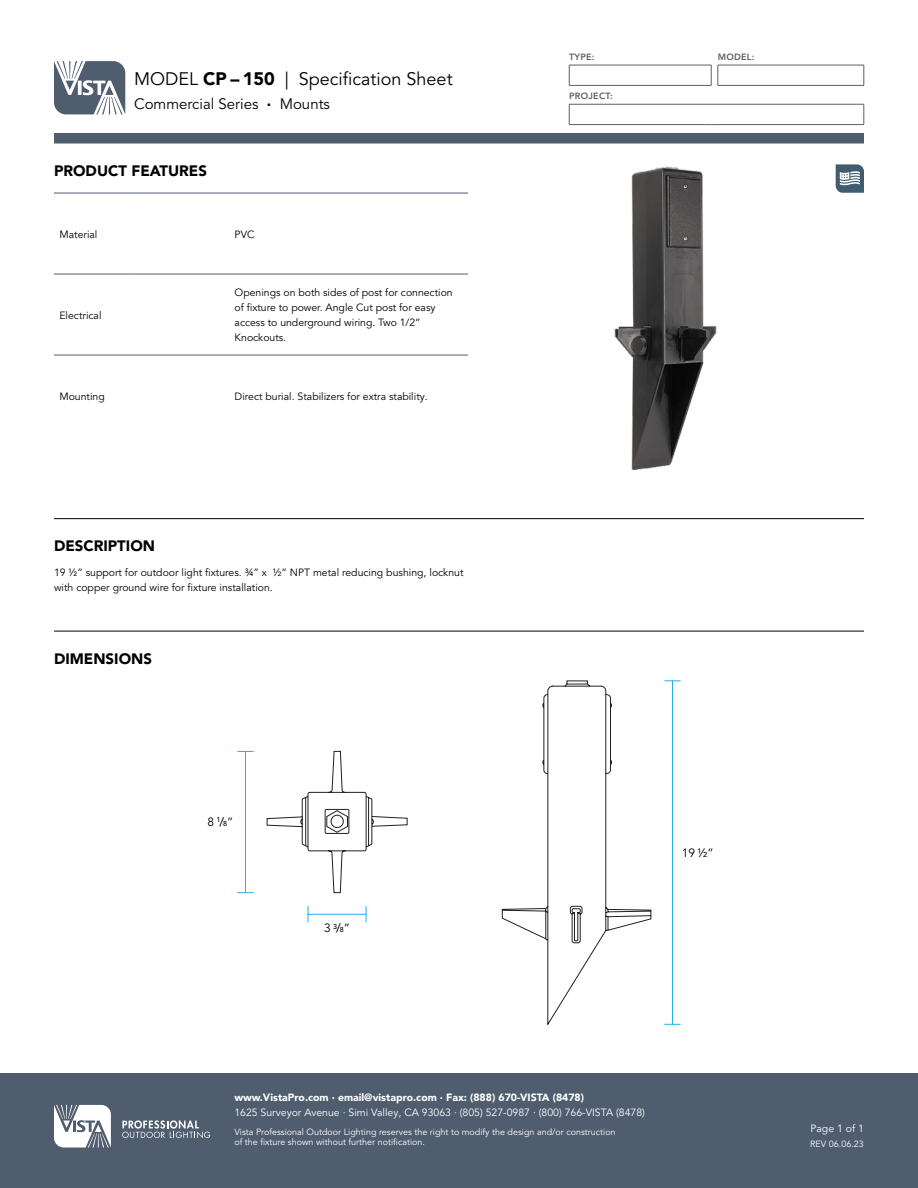
<style>
.page{position:relative;width:918px;height:1188px;background:#fff}
.page>*{position:absolute;margin:0;border:0;box-sizing:border-box;transform-origin:0 0}
.t1{font:18px "Avenir LT Pro";color:#000}
.t2{font:900 15px "Avenir LT Pro";color:#000}
.t3{font:15px "Avenir LT Pro";color:#000}
.t4{font:12px "Avenir LT Pro";color:#000}
.t5{font:10.5px/15px "Avenir LT Pro";color:#000}
.t6{font:10.5px "Avenir LT Pro";color:#fff}
.t7{font:900 10.5px "Avenir LT Pro";color:#fff}
.t8{font:9px/10.8px "Avenir LT Pro";color:#fff}
.t9{font:800 9px "Avenir LT Pro";letter-spacing:.025em;color:#5f5f5f}
.s1{font-weight:900}
.s2{font-weight:500}
.s3{font-weight:500;font-size:7.2px}
</style>
<div class="page">
<img style="left:614px;top:164px;width:222px;height:306px">
<hr style="left:245px;top:751px;width:1px;height:142px;background:#25b0e6">
<svg style="left:237px;top:751px;width:17px;height:1px"></svg>
<svg style="left:237px;top:892px;width:17px;height:1px"></svg>
<hr style="left:672px;top:681px;width:1px;height:343px;background:#25b0e6">
<svg style="left:664px;top:681px;width:17px;height:1px"></svg>
<svg style="left:664px;top:1024px;width:17px;height:1px"></svg>
<svg style="left:267px;top:681px;width:384px;height:344px"></svg>
<div style="left:0;top:1074px;width:918px;height:114px;background:#4f5d6f"></div>
<svg style="left:54px;top:1105px;width:57px;height:43px"></svg>
<svg style="left:122px;top:1120px;width:88px;height:18px"></svg>
<svg style="left:54px;top:61px;width:71px;height:53px"></svg>
<div style="left:54px;top:133px;width:810px;height:10px;background:#4f5d6f"></div>
<svg style="left:864px;top:104px;width:1px;height:20px"></svg>
<hr style="left:569px;top:65px;width:142px;height:1px;background:#5f6060">
<svg style="left:569px;top:65px;width:1px;height:20px"></svg>
<svg style="left:711px;top:65px;width:1px;height:20px"></svg>
<hr style="left:569px;top:85px;width:142px;height:1px;background:#5f6060">
<hr style="left:718px;top:85px;width:146px;height:1px;background:#5f6060">
<hr style="left:718px;top:65px;width:146px;height:1px;background:#5f5f5f">
<svg style="left:718px;top:65px;width:1px;height:20px"></svg>
<svg style="left:864px;top:65px;width:1px;height:20px"></svg>
<hr style="left:569px;top:104px;width:142px;height:1px;background:#5f5f5f">
<svg style="left:569px;top:104px;width:1px;height:20px"></svg>
<hr style="left:718px;top:104px;width:146px;height:1px;background:#5f5f5f">
<hr style="left:569px;top:124px;width:142px;height:1px;background:#5f5f5f">
<hr style="left:718px;top:124px;width:146px;height:1px;background:#5f5f5f">
<svg style="left:836px;top:164px;width:28px;height:29px"></svg>
<hr style="left:54px;top:193px;width:79px;height:1px;background:#4f5d6f">
<hr style="left:133px;top:193px;width:335px;height:1px;background:#4f5d6f">
<hr style="left:54px;top:274px;width:79px;height:1px;background:#4f5d6f">
<hr style="left:133px;top:274px;width:335px;height:1px;background:#4f5d6f">
<hr style="left:54px;top:355px;width:79px;height:1px;background:#4f5d6f">
<hr style="left:133px;top:355px;width:335px;height:1px;background:#4f5d6f">
<hr style="left:54px;top:631px;width:810px;height:1px;background:#000">
<hr style="left:54px;top:518px;width:810px;height:1px;background:#000">
<h1 class="t1" style="left:134px;top:68px;width:320px">MODEL <span class="s1">CP – 150</span> | Specification Sheet</h1>
<h2 class="t3" style="left:134px;top:95px;width:197px">Commercial Series <span class="s1">·</span> Mounts</h2>
<h2 class="t2" style="left:54px;top:162px;width:155px">PRODUCT FEATURES</h2>
<p class="t5" style="left:59px;top:227px;width:40px">Material</p>
<p class="t5" style="left:235px;top:227px;width:21px">PVC</p>
<p class="t5" style="left:59px;top:308px;width:44px">Electrical</p>
<p class="t5" style="left:235px;top:285px;width:220px">Openings on both sides of post for connection of fixture to power. Angle Cut post for easy access to underground wiring. Two 1/2” Knockouts.</p>
<p class="t5" style="left:59px;top:389px;width:47px">Mounting</p>
<p class="t5" style="left:235px;top:389px;width:195px">Direct burial. Stabilizers for extra stability.</p>
<h2 class="t2" style="left:54px;top:537px;width:103px">DESCRIPTION</h2>
<p class="t5" style="left:54px;top:565px;width:411px">19 ½” support for outdoor light fixtures. ¾” x ½” NPT metal reducing bushing, locknut with copper ground wire for fixture installation.</p>
<h2 class="t2" style="left:54px;top:649px;width:100px">DIMENSIONS</h2>
<p class="t4" style="left:208px;top:815px;width:27px">8 <sup>1</sup><span class="s2">/</span><span class="s3">8</span>”</p>
<p class="t4" style="left:324px;top:921px;width:27px">3 <sup>3</sup><span class="s2">/</span><span class="s3">8</span>”</p>
<p class="t9" style="left:569px;top:52px;width:27px">TYPE:</p>
<p class="t9" style="left:718px;top:52px;width:38px">MODEL:</p>
<p class="t9" style="left:569px;top:91px;width:45px">PROJECT:</p>
<p class="t4" style="left:682px;top:846px;width:33px">19 ½”</p>
<p class="t7" style="left:234px;top:1091px;width:351px">www.VistaPro.com · email@vistapro.com · Fax: (888) 670-VISTA (8478)</p>
<p class="t6" style="left:234px;top:1106px;width:412px">1625 Surveyor Avenue · Simi Valley, CA 93063 · (805) 527-0987 · (800) 766-VISTA (8478)</p>
<p class="t8" style="left:234px;top:1126px;width:383px">Vista Professional Outdoor Lighting reserves the right to modify the design and/or construction of the fixture shown without further notification.</p>
<p class="t6" style="left:811px;top:1122px;width:55px">Page 1 of 1</p>
<p class="t8" style="left:810px;top:1139px;width:55px">REV 06.06.23</p>
</div>
